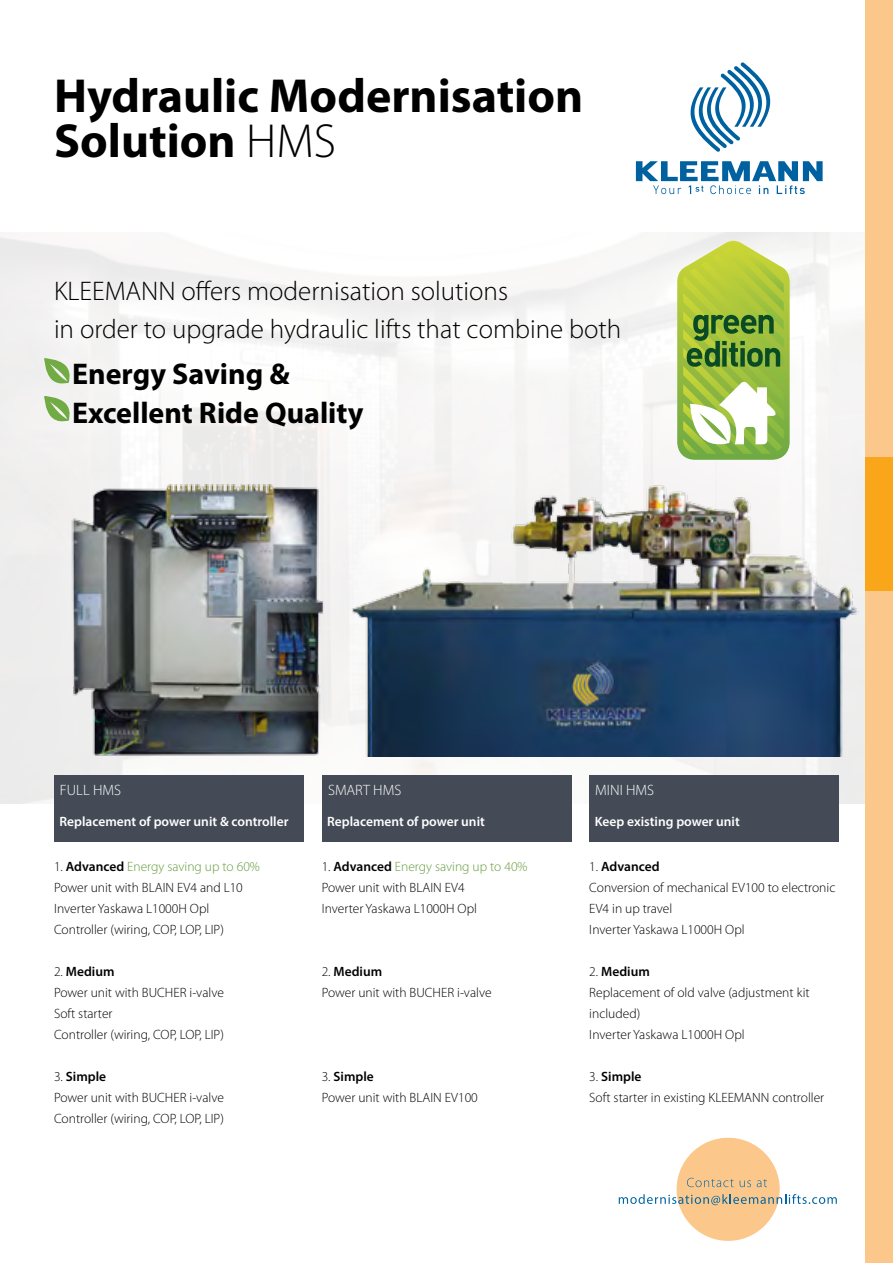
<style>
.page{position:relative;width:893px;height:1263px;background:#fff}
.page>*{position:absolute;margin:0;border:0;box-sizing:border-box;transform-origin:0 0}
.t1{font:700 48px/45px "Myriad Pro";color:#000}
.t2{font:700 30px/39px "Myriad Pro";color:#000}
.t3{font:300 27px/39px "Myriad Pro";color:#000}
.t4{font:300 15px "Myriad Pro";color:#fff}
.t5{font:300 13.5px/21px "Myriad Pro";color:#000}
.t6{font:600 13.5px "Myriad Pro";color:#fff}
.s1{font-weight:300}
.s2{font-weight:600}
.s3{color:#669c3d}
</style>
<div class="page">
<img style="left:342px;top:392px;width:523px;height:365px">
<svg style="left:44px;top:358px;width:28px;height:28px"></svg>
<svg style="left:44px;top:396px;width:28px;height:28px"></svg>
<svg style="left:677px;top:241px;width:113px;height:219px"></svg>
<div style="left:54px;top:775px;width:250px;height:67px;background:#454b56"></div>
<div style="left:322px;top:775px;width:250px;height:67px;background:#454b56"></div>
<img style="left:62px;top:474px;width:262px;height:283px">
<div style="left:589px;top:775px;width:250px;height:67px;background:#454b56"></div>
<div style="left:865px;top:0;width:28px;height:1263px;background:#fcc78a"></div>
<div style="left:865px;top:457px;width:28px;height:134px;background:#faa61a"></div>
<div style="left:677px;top:1138px;width:103px;height:103px;background:#fcc78a;border-radius:50%"></div>
<svg style="left:687px;top:1178px;width:47px;height:9px"></svg>
<svg style="left:740px;top:1180px;width:11px;height:7px"></svg>
<svg style="left:757px;top:1179px;width:10px;height:8px"></svg>
<svg style="left:619px;top:1194px;width:218px;height:11px"></svg>
<svg style="left:636px;top:161px;width:187px;height:33px"></svg>
<svg style="left:690px;top:62px;width:81px;height:90px"></svg>
<h1 class="t1" style="left:54px;top:72px;width:531px">Hydraulic Modernisation<br>Solution <span class="s1">HMS</span></h1>
<h3 class="t3" style="left:54px;top:271px;width:569px">KLEEMANN offers modernisation solutions<br>in order to upgrade hydraulic lifts that combine both</h3>
<h2 class="t2" style="left:72px;top:353px;width:293px">Energy Saving &amp;<br>Excellent Ride Quality</h2>
<p class="t4" style="left:60px;top:781px;width:63px">FULL HMS</p>
<p class="t4" style="left:328px;top:781px;width:75px">SMART HMS</p>
<p class="t4" style="left:595px;top:781px;width:60px">MINI HMS</p>
<p class="t6" style="left:60px;top:812px;width:230px">Replacement of power unit &amp; controller</p>
<p class="t5" style="left:54px;top:855px;width:207px">1. <span class="s2">Advanced</span> <span class="s3">Energy saving up to 60%<br></span>Power unit with BLAIN EV4 and L10<br>Inverter Yaskawa L1000H Opl<br>Controller (wiring, COP, LOP, LIP)</p>
<p class="t5" style="left:54px;top:960px;width:171px">2. <span class="s2">Medium<br></span>Power unit with BUCHER i-valve<br>Soft starter<br>Controller (wiring, COP, LOP, LIP)</p>
<p class="t5" style="left:54px;top:1065px;width:171px">3. <span class="s2">Simple<br></span>Power unit with BUCHER i-valve<br>Controller (wiring, COP, LOP, LIP)</p>
<p class="t6" style="left:327px;top:812px;width:159px">Replacement of power unit</p>
<p class="t5" style="left:322px;top:855px;width:207px">1. <span class="s2">Advanced</span> <span class="s3">Energy saving up to 40%<br></span>Power unit with BLAIN EV4<br>Inverter Yaskawa L1000H Opl</p>
<p class="t6" style="left:595px;top:812px;width:146px">Keep existing power unit</p>
<p class="t5" style="left:589px;top:855px;width:248px">1. <span class="s2">Advanced<br></span>Conversion of mechanical EV100 to electronic<br>EV4 in up travel<br>Inverter Yaskawa L1000H Opl</p>
<p class="t5" style="left:589px;top:960px;width:222px">2. <span class="s2">Medium<br></span>Replacement of old valve (adjustment kit included)<br>Inverter Yaskawa L1000H Opl</p>
<p class="t5" style="left:589px;top:1065px;width:236px">3. <span class="s2">Simple<br></span>Soft starter in existing KLEEMANN controller</p>
<p class="t5" style="left:322px;top:960px;width:171px">2. <span class="s2">Medium<br></span>Power unit with BUCHER i-valve</p>
<p class="t5" style="left:322px;top:1065px;width:158px">3. <span class="s2">Simple<br></span>Power unit with BLAIN EV100</p>
</div>
